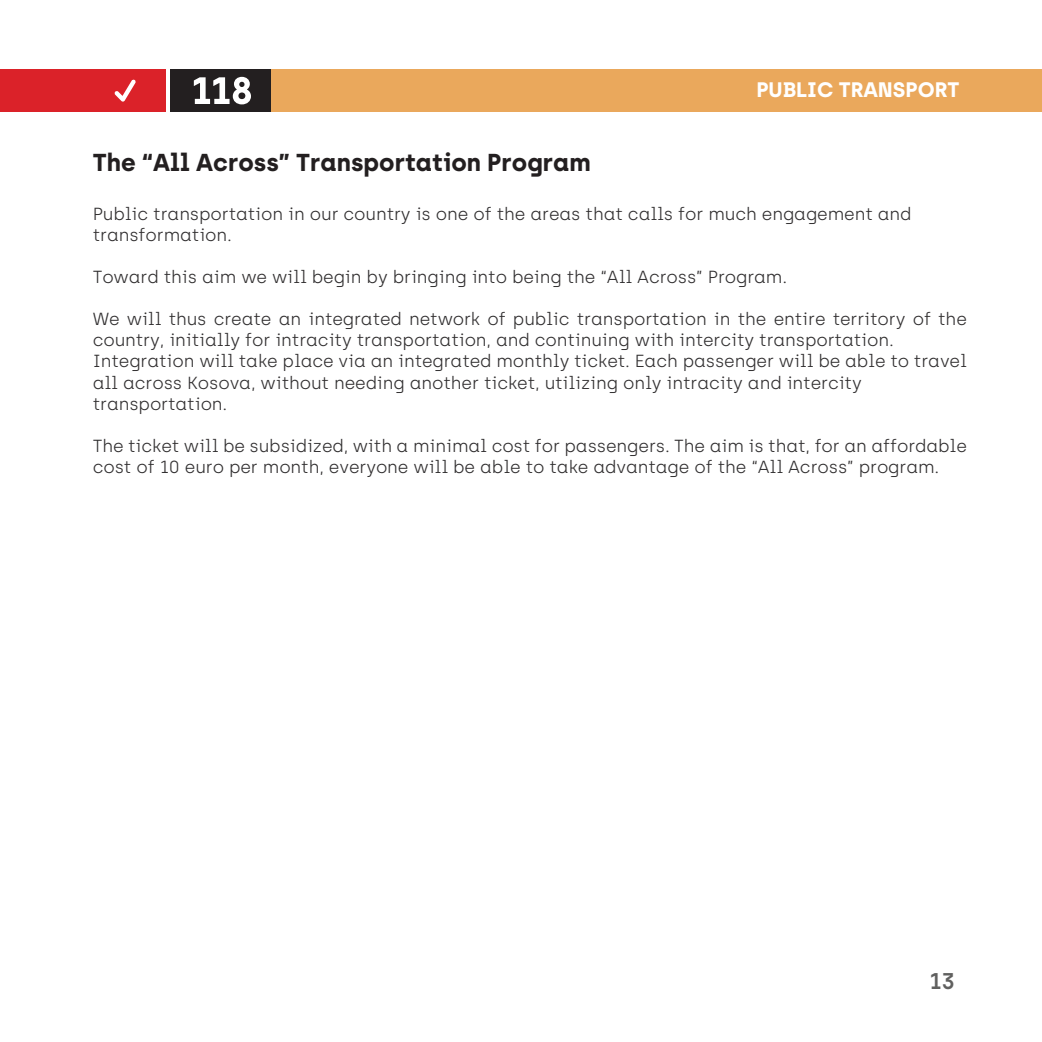
<style>
.page{position:relative;width:1042px;height:1042px;background:#fff}
.page>*{position:absolute;margin:0;border:0;box-sizing:border-box;transform-origin:0 0}
.t1{font:700 24.5px "Archia";color:#231f20}
.t2{font:600 22.75px "Archia";color:#60605f}
.t3{font:700 21px "Archia";color:#fff}
.t4{font:300 17.5px/21px "Archia";letter-spacing:-.01em;color:#312f30}
</style>
<div class="page">
<div style="left:186px;top:70px;width:856px;height:42px;background:#eaa85c"></div>
<div style="left:170px;top:70px;width:101px;height:42px;background:#231f20"></div>
<div style="left:0;top:70px;width:166px;height:42px;background:#db2229"></div>
<svg style="left:194px;top:77px;width:57px;height:27px"></svg>
<svg style="left:114px;top:79px;width:22px;height:23px"></svg>
<p class="t3" style="left:756px;top:77px;width:205px">PUBLIC TRANSPORT</p>
<h1 class="t1" style="left:93px;top:147px;width:499px">The “All Across” Transportation Program</h1>
<p class="t4" style="left:93px;top:204px;width:820px">Public transportation in our country is one of the areas that calls for much engagement and transformation.</p>
<p class="t4" style="left:93px;top:267px;width:696px">Toward this aim we will begin by bringing into being the “All Across” Program.</p>
<p class="t4" style="left:93px;top:309px;width:875px">We will thus create an integrated network of public transportation in the entire territory of the country, initially for intracity transportation, and continuing with intercity transportation.<br>Integration will take place via an integrated monthly ticket. Each passenger will be able to travel all across Kosova, without needing another ticket, utilizing only intracity and intercity transportation.</p>
<p class="t4" style="left:93px;top:435px;width:876px">The ticket will be subsidized, with a minimal cost for passengers. The aim is that, for an affordable cost of 10 euro per month, everyone will be able to take advantage of the “All Across” program.</p>
<h2 class="t2" style="left:929px;top:968px;width:27px">13</h2>
</div>
